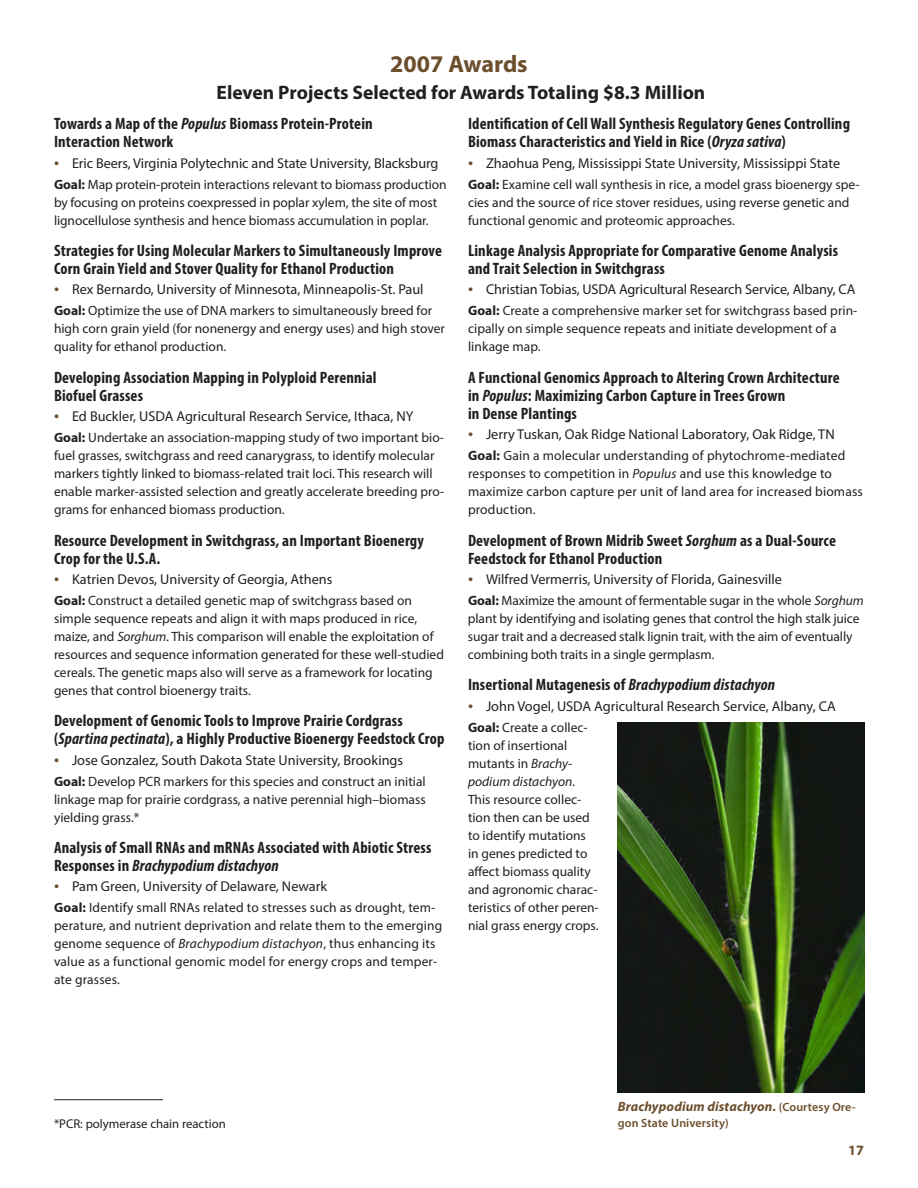
<style>
.page{position:relative;width:918px;height:1188px;background:#fff}
.page>*{position:absolute;margin:0;border:0;box-sizing:border-box;transform-origin:0 0}
.past_year_award_titl{font:700 24px "Myriad Pro";color:#6c4e2c}
.past_year_award_titl-2{font:700 19.5px "Myriad Pro";color:#231f20}
.past_year_subhead{font:700 condensed 16.5px/18px "Myriad Pro";letter-spacing:.01em;color:#231f20}
.t1{font:14.25px "Myriad Pro";color:#231f20}
.t2{font:700 14.25px "Myriad Pro";color:#6c4e2c}
.past_year_body_text{font:13.5px/18px "Myriad Pro";color:#231f20}
.t3{font:italic 700 13.5px "Myriad Pro";letter-spacing:.01em;color:#6c4e2c}
.past_year_body_text-2{font:12.75px "Myriad Pro";color:#231f20}
.t4{font:600 12px "Myriad Pro";letter-spacing:.01em;color:#6c4e2c}
.s1{font-style:italic}
.s2{font-size:18px;color:#6c4e2c}
.s3{font-weight:700}
.s4{font-weight:600;font-style:normal;font-size:12px}
</style>
<div class="page">
<img style="left:618px;top:723px;width:246px;height:369px">
<hr style="left:54px;top:1099px;width:109px;height:1px;background:#231f20">
<p class="past_year_award_titl" style="left:390px;top:48px;width:139px">2007 Awards</p>
<p class="past_year_award_titl-2" style="left:217px;top:80px;width:490px">Eleven Projects Selected for Awards Totaling $8.3 Million</p>
<p class="past_year_subhead" style="left:54px;top:115px;width:320px">Towards a Map of the <span class="s1">Populus</span> Biomass Protein-Protein<br>Interaction Network</p>
<p class="t1" style="left:54px;top:154px;width:386px"><span class="s2">•</span> Eric Beers, Virginia Polytechnic and State University, Blacksburg</p>
<p class="past_year_body_text" style="left:54px;top:175px;width:394px"><span class="s3">Goal:</span> Map protein-protein interactions relevant to biomass production by focusing on proteins coexpressed in poplar xylem, the site of most lignocellulose synthesis and hence biomass accumulation in poplar.</p>
<p class="past_year_subhead" style="left:54px;top:241px;width:390px">Strategies for Using Molecular Markers to Simultaneously Improve<br>Corn Grain Yield and Stover Quality for Ethanol Production</p>
<p class="t1" style="left:54px;top:281px;width:371px"><span class="s2">•</span> Rex Bernardo, University of Minnesota, Minneapolis-St. Paul</p>
<p class="past_year_body_text" style="left:54px;top:302px;width:393px"><span class="s3">Goal:</span> Optimize the use of DNA markers to simultaneously breed for high corn grain yield (for nonenergy and energy uses) and high stover quality for ethanol production.</p>
<p class="past_year_subhead" style="left:54px;top:368px;width:324px">Developing Association Mapping in Polyploid Perennial<br>Biofuel Grasses</p>
<p class="t1" style="left:54px;top:408px;width:361px"><span class="s2">•</span> Ed Buckler, USDA Agricultural Research Service, Ithaca, NY</p>
<p class="past_year_body_text" style="left:54px;top:428px;width:392px"><span class="s3">Goal:</span> Undertake an association-mapping study of two important bio&shy;fuel grasses, switchgrass and reed canarygrass, to identify molecular markers tightly linked to biomass-related trait loci. This research will enable marker-assisted selection and greatly accelerate breeding pro&shy;grams for enhanced biomass production.</p>
<p class="past_year_subhead" style="left:54px;top:531px;width:371px">Resource Development in Switchgrass, an Important Bioenergy<br>Crop for the U.S.A.</p>
<p class="t1" style="left:54px;top:570px;width:280px"><span class="s2">•</span> Katrien Devos, University of Georgia, Athens</p>
<p class="past_year_body_text" style="left:54px;top:591px;width:391px"><span class="s3">Goal:</span> Construct a detailed genetic map of switchgrass based on simple sequence repeats and align it with maps produced in rice, maize, and <span class="s1">Sorghum</span>. This comparison will enable the exploitation of resources and sequence information generated for these well-studied cereals. The genetic maps also will serve as a framework for locating genes that control bioenergy traits.</p>
<p class="past_year_subhead" style="left:54px;top:712px;width:392px">Development of Genomic Tools to Improve Prairie Cordgrass (<span class="s1">Spartina pectinata</span>), a Highly Productive Bioenergy Feedstock Crop</p>
<p class="t1" style="left:54px;top:751px;width:351px"><span class="s2">•</span> Jose Gonzalez, South Dakota State University, Brookings</p>
<p class="past_year_body_text" style="left:54px;top:772px;width:373px;text-align:justify"><span class="s3">Goal:</span> Develop PCR markers for this species and construct an initial linkage map for prairie cordgrass, a native perennial high–biomass yielding grass.*</p>
<p class="past_year_subhead" style="left:54px;top:838px;width:379px">Analysis of Small RNAs and mRNAs Associated with Abiotic Stress<br>Responses in <span class="s1">Brachypodium distachyon</span></p>
<p class="t1" style="left:54px;top:878px;width:275px"><span class="s2">•</span> Pam Green, University of Delaware, Newark</p>
<p class="past_year_body_text" style="left:54px;top:899px;width:390px"><span class="s3">Goal:</span> Identify small RNAs related to stresses such as drought, tem&shy;perature, and nutrient deprivation and relate them to the emerging genome sequence of <span class="s1">Brachypodium distachyon</span>, thus enhancing its value as a functional genomic model for energy crops and temper&shy;ate grasses.</p>
<p class="past_year_subhead" style="left:468px;top:115px;width:384px">Identification of Cell Wall Synthesis Regulatory Genes Controlling<br>Biomass Characteristics and Yield in Rice (<span class="s1">Oryza sativa</span>)</p>
<p class="t1" style="left:468px;top:154px;width:374px"><span class="s2">•</span> Zhaohua Peng, Mississippi State University, Mississippi State</p>
<p class="past_year_body_text" style="left:468px;top:175px;width:393px"><span class="s3">Goal:</span> Examine cell wall synthesis in rice, a model grass bioenergy spe&shy;cies and the source of rice stover residues, using reverse genetic and functional genomic and proteomic approaches.</p>
<p class="past_year_subhead" style="left:468px;top:241px;width:372px">Linkage Analysis Appropriate for Comparative Genome Analysis and Trait Selection in Switchgrass</p>
<p class="t1" style="left:468px;top:281px;width:389px"><span class="s2">•</span> Christian Tobias, USDA Agricultural Research Service, Albany, CA</p>
<p class="past_year_body_text" style="left:468px;top:302px;width:391px"><span class="s3">Goal:</span> Create a comprehensive marker set for switchgrass based prin&shy;cipally on simple sequence repeats and initiate development of a linkage map.</p>
<p class="past_year_subhead" style="left:468px;top:368px;width:373px">A Functional Genomics Approach to Altering Crown Architecture in <span class="s1">Populus</span>: Maximizing Carbon Capture in Trees Grown<br>in Dense Plantings</p>
<p class="t1" style="left:468px;top:426px;width:368px"><span class="s2">•</span> Jerry Tuskan, Oak Ridge National Laboratory, Oak Ridge, TN</p>
<p class="past_year_body_text" style="left:468px;top:446px;width:396px"><span class="s3">Goal:</span> Gain a molecular understanding of phytochrome-mediated responses to competition in <span class="s1">Populus</span> and use this knowledge to maximize carbon capture per unit of land area for increased biomass production.</p>
<p class="past_year_subhead" style="left:468px;top:531px;width:370px">Development of Brown Midrib Sweet <span class="s1">Sorghum</span> as a Dual-Source<br>Feedstock for Ethanol Production</p>
<p class="t1" style="left:468px;top:570px;width:316px"><span class="s2">•</span> Wilfred Vermerris, University of Florida, Gainesville</p>
<p class="past_year_body_text" style="left:468px;top:591px;width:397px"><span class="s3">Goal:</span> Maximize the amount of fermentable sugar in the whole <span class="s1">Sorghum </span>plant by identifying and isolating genes that control the high stalk juice sugar trait and a decreased stalk lignin trait, with the aim of eventually combining both traits in a single germplasm.</p>
<p class="past_year_subhead" style="left:468px;top:676px;width:309px">Insertional Mutagenesis of <span class="s1">Brachypodium distachyon</span></p>
<p class="t1" style="left:468px;top:697px;width:369px"><span class="s2">•</span> John Vogel, USDA Agricultural Research Service, Albany, CA</p>
<p class="past_year_body_text" style="left:468px;top:718px;width:132px"><span class="s3">Goal:</span> Create a collec&shy;tion of insertional mutants in <span class="s1">Brachy&shy;podium distachyon</span>.<br>This resource collec&shy;tion then can be used to identify mutations in genes predicted to affect biomass quality and agronomic charac&shy;teristics of other peren&shy;nial grass energy crops.</p>
<p class="t3" style="left:618px;top:1098px;width:239px">Brachypodium distachyon. <span class="s4">(Courtesy Ore-</span></p>
<p class="past_year_body_text-2" style="left:54px;top:1116px;width:173px">*PCR: polymerase chain reaction</p>
<p class="t4" style="left:618px;top:1115px;width:112px">gon State University)</p>
<p class="t2" style="left:848px;top:1141px;width:17px">17</p>
</div>
